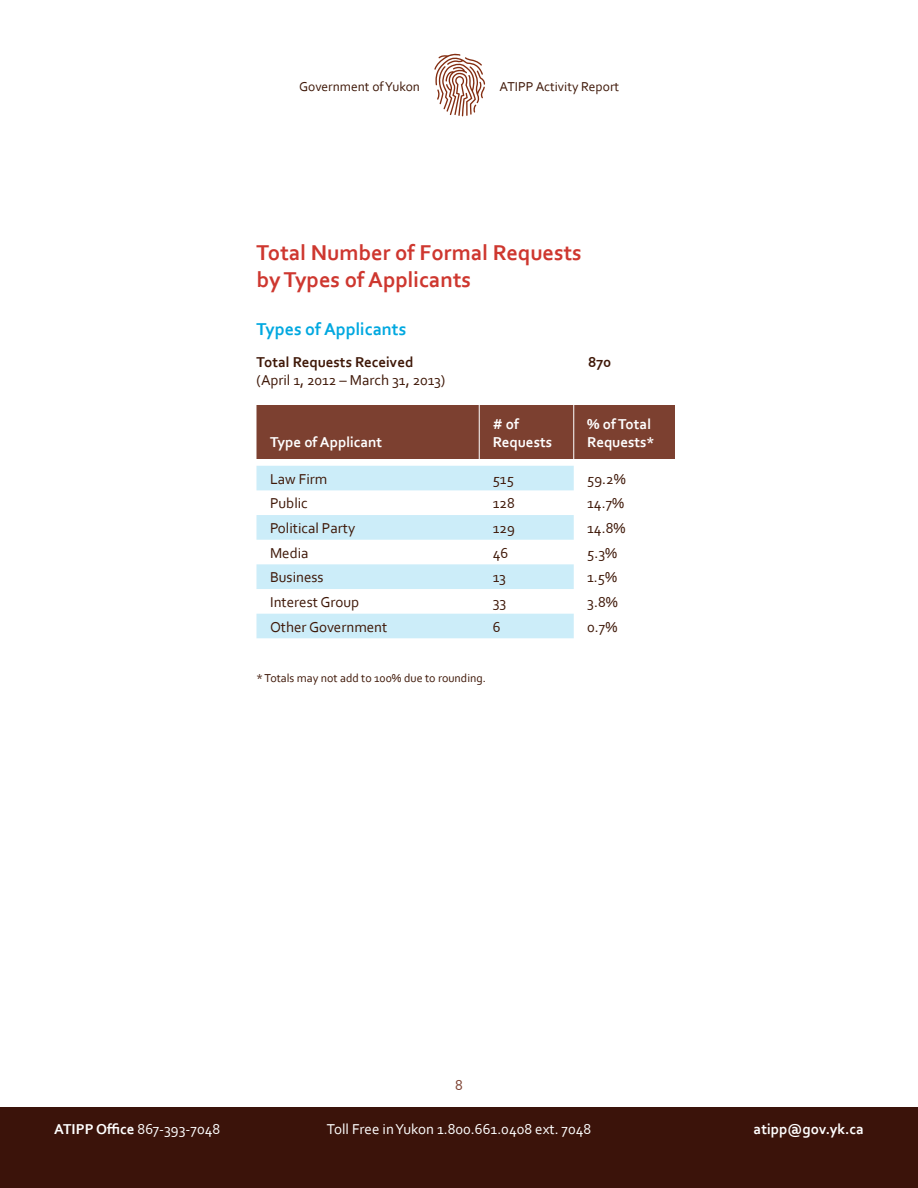
<style>
.page{position:relative;width:918px;height:1188px;background:#fff}
.page>*{position:absolute;margin:0;border:0;box-sizing:border-box;transform-origin:0 0}
.headers{font:700 22.5px/27px "Corbel";color:#ce372f}
.body_brown{font:700 18px "Corbel";color:#00a8e0}
.body_bullets_brwn{font:15px "Corbel";color:#3e1707}
.t1{font:15px "Corbel";color:#fff}
.body_bullets_brwn-2{font:700 15px/18px "Corbel";color:#fff}
.body_brown-2{font:15px "Corbel";color:#3e1707}
.body_brown-3{font:700 15px "Corbel";color:#3e1707}
.t2{font:15px "Corbel";color:#7c4030}
.t3{font:13.5px "Corbel";color:#3e1707}
.body_bullets_brwn-3{font:12px "Corbel";color:#3e1707}
.s1{font-weight:700}
</style>
<div class="page">
<div style="left:0;top:1107px;width:918px;height:81px;background:#3b130a"></div>
<svg style="left:434px;top:54px;width:51px;height:62px"></svg>
<svg style="left:256px;top:466px;width:318px;height:172px;fill:#ccedf9"></svg>
<div style="left:256px;top:405px;width:419px;height:54px;background:#7c4030"></div>
<hr style="left:479px;top:405px;width:1px;height:54px;background:#fff">
<hr style="left:573px;top:405px;width:1px;height:54px;background:#fff">
<p class="t3" style="left:299px;top:78px;width:122px">Government of Yukon</p>
<p class="t3" style="left:500px;top:78px;width:121px">ATIPP Activity Report</p>
<p class="headers" style="left:256px;top:238px;width:327px">Total Number of Formal Requests by Types of Applicants</p>
<p class="body_brown" style="left:256px;top:318px;width:151px">Types of Applicants</p>
<p class="body_brown-3" style="left:256px;top:353px;width:158px">Total Requests Received</p>
<p class="body_brown-3" style="left:588px;top:353px;width:25px">870</p>
<p class="body_brown-2" style="left:256px;top:371px;width:190px">(April 1, 2012 – March 31, 2013)</p>
<p class="body_bullets_brwn-2" style="left:270px;top:432px;width:114px">Type of Applicant</p>
<p class="body_bullets_brwn-2" style="left:493px;top:414px;width:61px"># of<br>Requests</p>
<p class="body_bullets_brwn-2" style="left:587px;top:414px;width:69px">% of Total<br>Requests*</p>
<p class="body_bullets_brwn" style="left:270px;top:469px;width:59px">Law Firm</p>
<p class="body_bullets_brwn" style="left:493px;top:469px;width:23px">515</p>
<p class="body_bullets_brwn" style="left:587px;top:469px;width:40px">59.2%</p>
<p class="body_bullets_brwn" style="left:270px;top:494px;width:39px">Public</p>
<p class="body_bullets_brwn" style="left:493px;top:494px;width:24px">128</p>
<p class="body_bullets_brwn" style="left:587px;top:494px;width:38px">14.7%</p>
<p class="body_bullets_brwn" style="left:270px;top:519px;width:87px">Political Party</p>
<p class="body_bullets_brwn" style="left:493px;top:519px;width:24px">129</p>
<p class="body_bullets_brwn" style="left:587px;top:519px;width:40px">14.8%</p>
<p class="body_bullets_brwn" style="left:270px;top:543px;width:40px">Media</p>
<p class="body_bullets_brwn" style="left:493px;top:543px;width:17px">46</p>
<p class="body_bullets_brwn" style="left:587px;top:543px;width:32px">5.3%</p>
<p class="body_bullets_brwn" style="left:270px;top:568px;width:55px">Business</p>
<p class="body_bullets_brwn" style="left:493px;top:568px;width:15px">13</p>
<p class="body_bullets_brwn" style="left:587px;top:568px;width:31px">1.5%</p>
<p class="body_bullets_brwn" style="left:270px;top:593px;width:91px">Interest Group</p>
<p class="body_bullets_brwn" style="left:493px;top:593px;width:15px">33</p>
<p class="body_bullets_brwn" style="left:587px;top:593px;width:32px">3.8%</p>
<p class="body_bullets_brwn" style="left:270px;top:617px;width:119px">Other Government</p>
<p class="body_bullets_brwn" style="left:493px;top:617px;width:9px">6</p>
<p class="body_bullets_brwn" style="left:587px;top:617px;width:32px">0.7%</p>
<p class="body_bullets_brwn-3" style="left:256px;top:670px;width:231px">* Totals may not add to 100% due to rounding.</p>
<p class="t2" style="left:455px;top:1076px;width:9px">8</p>
<p class="t1" style="left:54px;top:1120px;width:168px"><span class="s1">ATIPP Office</span> 867-393-7048</p>
<p class="t1" style="left:327px;top:1120px;width:266px">Toll Free in Yukon 1.800.661.0408 ext. 7048</p>
<p class="body_bullets_brwn-2" style="left:754px;top:1120px;width:112px">atipp@gov.yk.ca</p>
</div>
